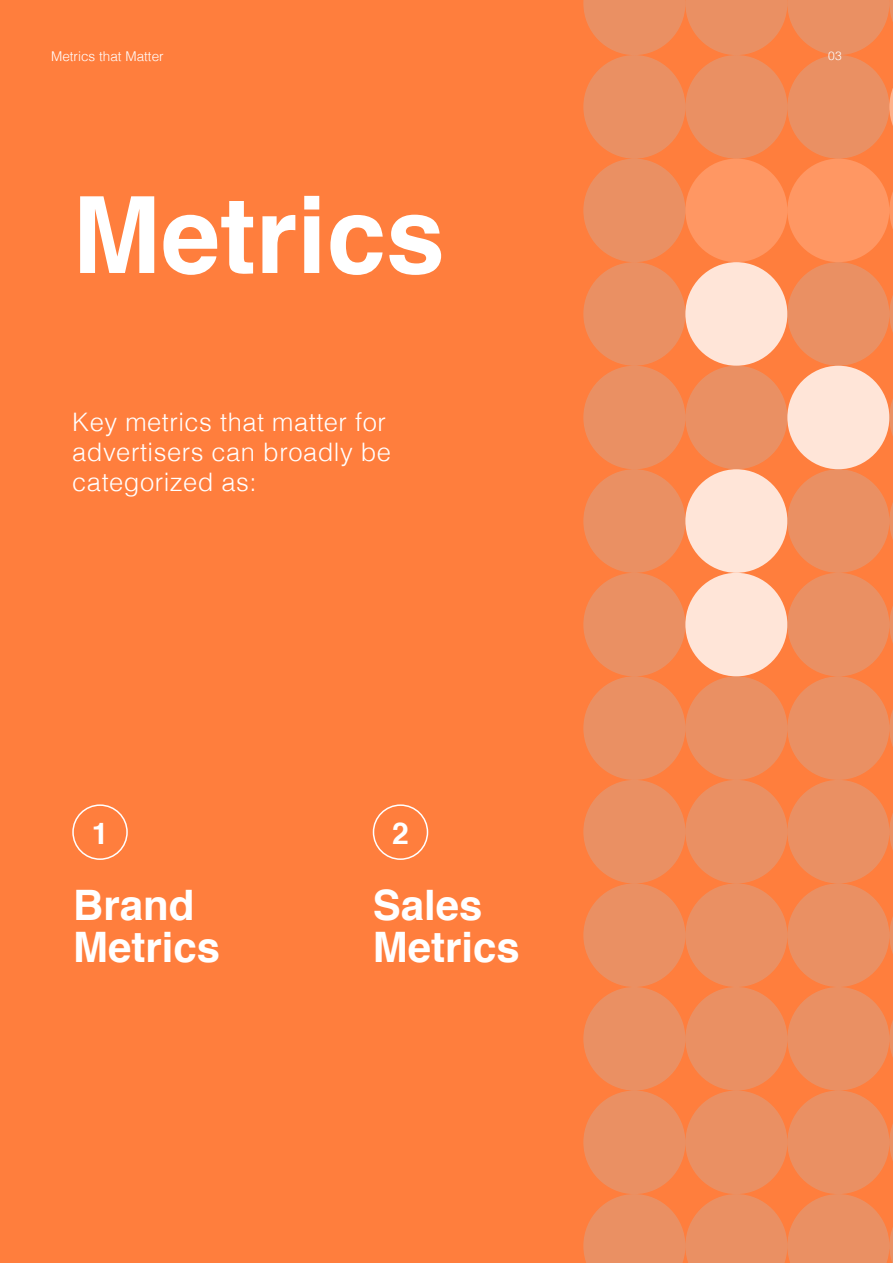
<style>
.page{position:relative;width:893px;height:1263px;background:#fff}
.page>*{position:absolute;margin:0;border:0;box-sizing:border-box;transform-origin:0 0}
.t1{font:700 106.5px "Helvetica";color:#fff}
.t2{font:700 42px/42px "Helvetica";color:#fff}
.t3{font:700 30px "Helvetica";color:#fff}
.t4{font:300 25.5px/30px "Helvetica";letter-spacing:.02em;color:#fff}
.t5{font:300 13.5px "Helvetica";color:#fff}
.t6{font:300 12px "Helvetica";color:#fff}
</style>
<div class="page">
<div style="left:0;top:0;width:880px;height:1263px;background:#ff7e3d"></div>
<svg style="left:583px;top:0;width:310px;height:1263px"></svg>
<div style="left:72px;top:804px;width:56px;height:56px;border:2px solid #fff;border-radius:50%"></div>
<div style="left:373px;top:804px;width:55px;height:56px;border:2px solid #fff;border-radius:50%"></div>
<p class="t5" style="left:51px;top:45px;width:114px">Metrics that Matter</p>
<h1 class="t1" style="left:72px;top:150px;width:374px">Metrics</h1>
<p class="t4" style="left:72px;top:405px;width:320px">Key metrics that matter for advertisers can broadly be categorized as:</p>
<p class="t3" style="left:92px;top:809px;width:18px">1</p>
<p class="t3" style="left:392px;top:809px;width:18px">2</p>
<h2 class="t2" style="left:73px;top:885px;width:149px">Brand<br>Metrics</h2>
<h2 class="t2" style="left:373px;top:885px;width:149px">Sales<br>Metrics</h2>
<p class="t6" style="left:828px;top:45px;width:15px">03</p>
</div>
